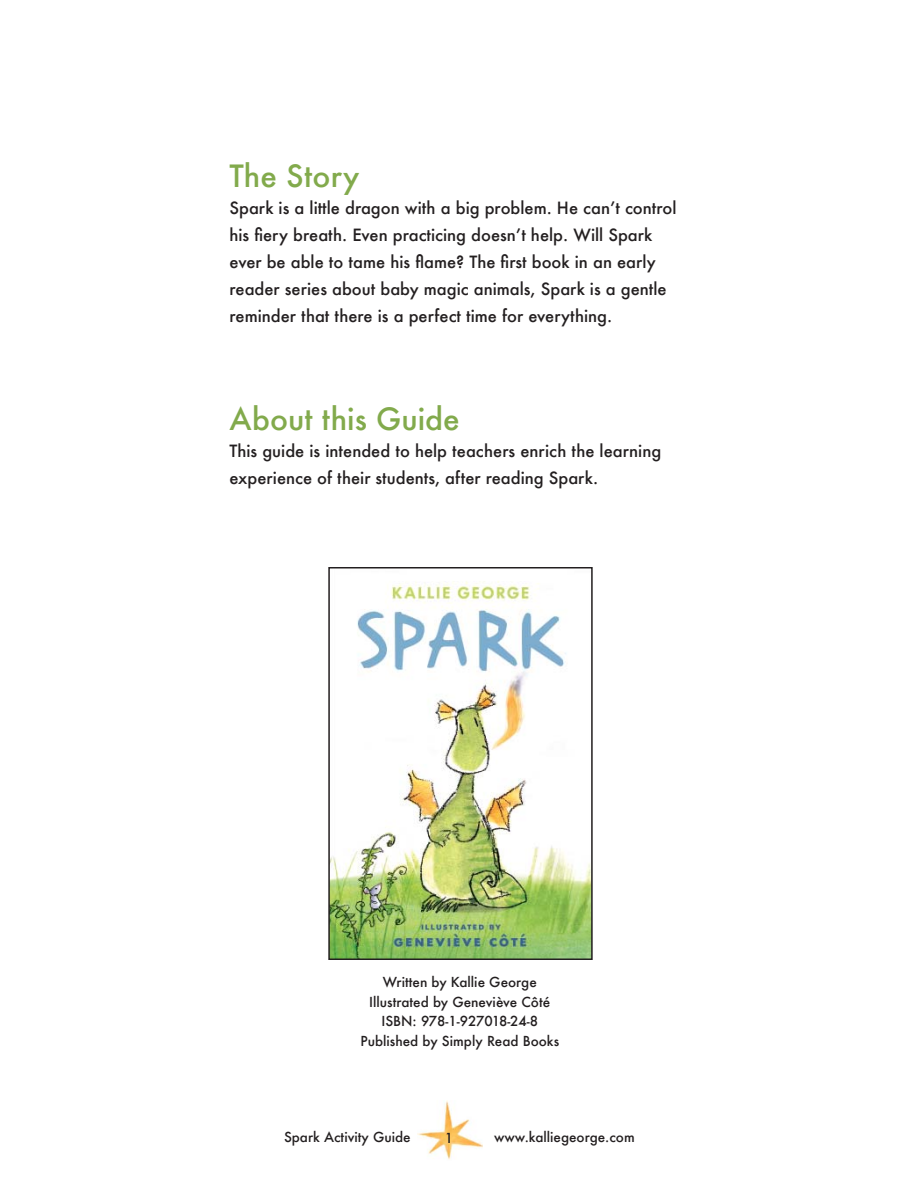
<style>
.page{position:relative;width:918px;height:1188px;background:#fff}
.page>*{position:absolute;margin:0;border:0;box-sizing:border-box;transform-origin:0 0}
.t1{font:500 30px "Futura";color:#82aa4c}
.t2{font:500 16.5px/27px "Futura";color:#231f20}
.t3{font:500 13.5px/19.5px "Futura";color:#231f20;text-align:center}
</style>
<div class="page">
<img style="left:418px;top:1101px;width:65px;height:59px">
<img style="left:331px;top:581px;width:259px;height:376px">
<div style="left:328px;top:567px;width:265px;height:393px;border:2px solid #231f20"></div>
<h1 class="t1" style="left:230px;top:156px;width:132px">The Story</h1>
<p class="t2" style="left:229px;top:194px;width:448px">Spark is a little dragon with a big problem. He canʼt control his fiery breath. Even practicing doesnʼt help. Will Spark ever be able to tame his flame? The first book in an early reader series about baby magic animals, Spark is a gentle reminder that there is a perfect time for everything.</p>
<h1 class="t1" style="left:230px;top:399px;width:232px">About this Guide</h1>
<p class="t2" style="left:230px;top:437px;width:433px">This guide is intended to help teachers enrich the learning experience of their students, after reading Spark.</p>
<p class="t3" style="left:360px;top:972px;width:200px">Written by Kallie George<br>Illustrated by Geneviève Côté<br>ISBN: 978-1-927018-24-8<br>Published by Simply Read Books</p>
<p class="t3" style="left:284px;top:1127px;width:128px">Spark Activity Guide</p>
<p class="t3" style="left:494px;top:1127px;width:142px">www.kalliegeorge.com</p>
<p class="t3" style="left:445px;top:1128px;width:10px">1</p>
</div>
